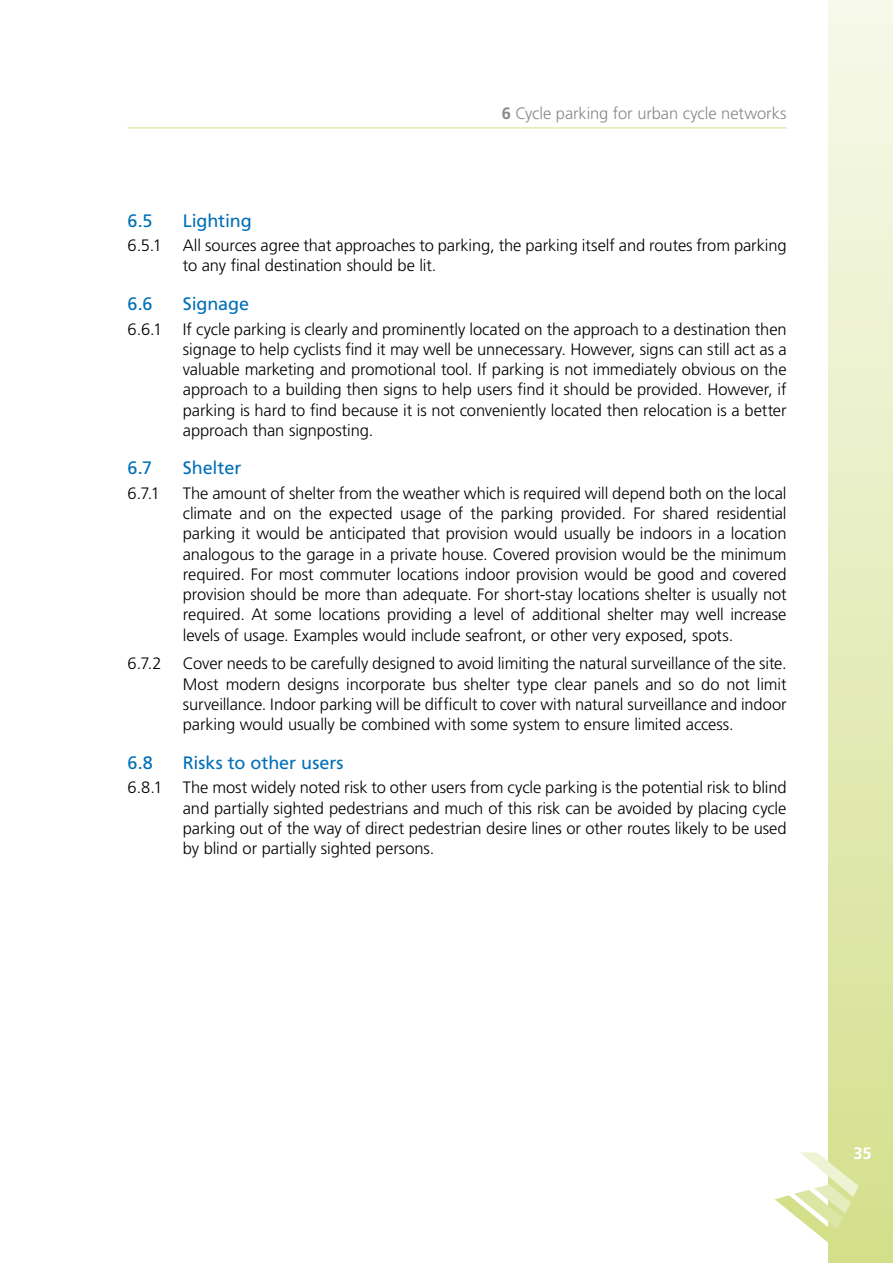
<style>
.page{position:relative;width:893px;height:1263px;background:#fff}
.page>*{position:absolute;margin:0;border:0;box-sizing:border-box;transform-origin:0 0}
.t1{font:18px "Frutiger";letter-spacing:-.005em;color:#006fb7}
.t2{font:300 16.5px/20.2px "Frutiger";letter-spacing:-.005em;color:#000;text-align:justify}
.t3{font:300 16.5px "Frutiger";letter-spacing:-.005em;color:#87888a}
.t4{font:700 16.5px "Frutiger";color:#fff}
.s1{font-weight:700}
</style>
<div class="page">
<hr style="left:128px;top:128px;width:659px;height:1px;background:#d3df89">
<div style="left:829px;top:0;width:64px;height:1263px;background:linear-gradient(to bottom,#f7f9eb,#d4df8d)"></div>
<svg style="left:775px;top:1152px;width:84px;height:92px"></svg>
<p class="t3" style="left:502px;top:104px;width:286px"><span class="s1">6</span> Cycle parking for urban cycle networks</p>
<p class="t1" style="left:128px;top:210px;width:27px">6.5</p>
<p class="t1" style="left:183px;top:210px;width:70px">Lighting</p>
<p class="t2" style="left:128px;top:236px;width:36px">6.5.1</p>
<p class="t2" style="left:183px;top:236px;width:605px">All sources agree that approaches to parking, the parking itself and routes from parking to any final destination should be lit.</p>
<p class="t1" style="left:128px;top:293px;width:27px">6.6</p>
<p class="t1" style="left:183px;top:293px;width:68px">Signage</p>
<p class="t2" style="left:183px;top:319px;width:605px;text-indent:-55px">6.6.1 If cycle parking is clearly and prominently located on the approach to a destination then signage to help cyclists find it may well be unnecessary. However, signs can still act as a valuable marketing and promotional tool. If parking is not immediately obvious on the approach to a building then signs to help users find it should be provided. However, if parking is hard to find because it is not conveniently located then relocation is a better approach than signposting.</p>
<p class="t1" style="left:128px;top:457px;width:26px">6.7</p>
<p class="t1" style="left:183px;top:457px;width:60px">Shelter</p>
<p class="t2" style="left:128px;top:483px;width:34px">6.7.1</p>
<p class="t2" style="left:183px;top:483px;width:605px">The amount of shelter from the weather which is required will depend both on the local climate and on the expected usage of the parking provided. For shared residential parking it would be anticipated that provision would usually be indoors in a location analogous to the garage in a private house. Covered provision would be the minimum required. For most commuter locations indoor provision would be good and covered provision should be more than adequate. For short-stay locations shelter is usually not required. At some locations providing a level of additional shelter may well increase levels of usage. Examples would include seafront, or other very exposed, spots.</p>
<p class="t2" style="left:128px;top:654px;width:36px">6.7.2</p>
<p class="t2" style="left:183px;top:654px;width:605px">Cover needs to be carefully designed to avoid limiting the natural surveillance of the site.<br>Most modern designs incorporate bus shelter type clear panels and so do not limit surveillance. Indoor parking will be difficult to cover with natural surveillance and indoor parking would usually be combined with some system to ensure limited access.</p>
<p class="t1" style="left:128px;top:752px;width:27px">6.8</p>
<p class="t1" style="left:183px;top:752px;width:162px">Risks to other users</p>
<p class="t2" style="left:183px;top:778px;width:605px;text-indent:-55px">6.8.1 The most widely noted risk to other users from cycle parking is the potential risk to blind and partially sighted pedestrians and much of this risk can be avoided by placing cycle parking out of the way of direct pedestrian desire lines or other routes likely to be used by blind or partially sighted persons.</p>
<p class="t4" style="left:853px;top:1144px;width:20px">35</p>
</div>
